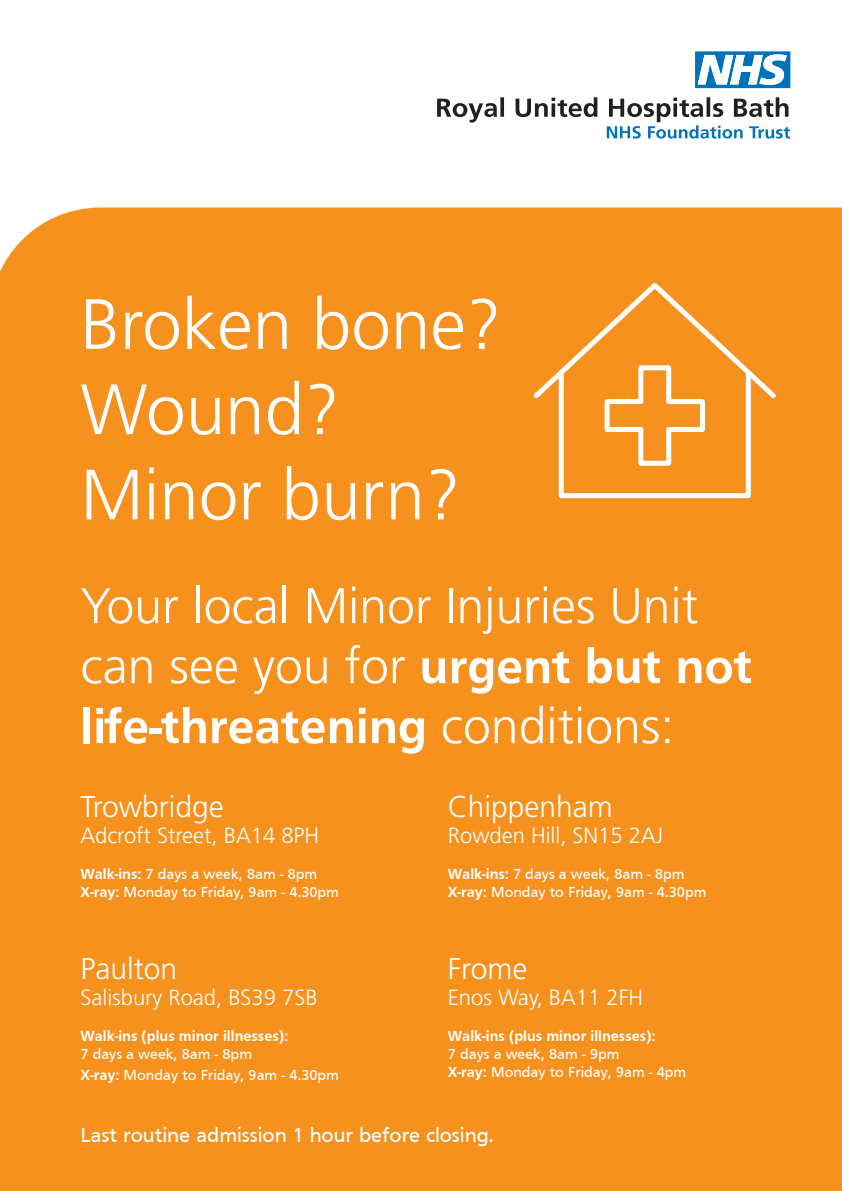
<style>
.page{position:relative;width:842px;height:1191px;background:#fff}
.page>*{position:absolute;margin:0;border:0;box-sizing:border-box;transform-origin:0 0}
.t1{font:300 71px/85.2px "Frutiger LT Std";color:#fff}
.t2{font:300 50px/60px "Frutiger LT Std";color:#fff}
.t3{font:300 30px "Frutiger LT Std";color:#fff}
.t4{font:300 22px "Frutiger LT Std";color:#fff}
.t5{font:21px "Frutiger";color:#fff}
.t6{font:15px "Frutiger";color:#fff}
.t7{font:700 15px "Frutiger";color:#fff}
.s1{font-family:"Frutiger";font-weight:700}
.s2{font-weight:700}
</style>
<div class="page">
<div style="left:0;top:207px;width:842px;height:984px;background:#f6911e"></div>
<svg style="left:437px;top:97px;width:353px;height:42px"></svg>
<svg style="left:695px;top:51px;width:95px;height:37px"></svg>
<div style="left:559px;top:372px;width:192px;height:126px;border:5px solid #fff"></div>
<svg style="left:529px;top:278px;width:251px;height:190px;background:#f69b32"></svg>
<p class="t1" style="left:80px;top:283px;width:422px">Broken bone?<br>Wound?</p>
<p class="t1" style="left:80px;top:453px;width:382px">Minor burn?</p>
<p class="t2" style="left:80px;top:576px;width:673px">Your local Minor Injuries Unit can see you for <span class="s1">urgent but not life-threatening</span> conditions:</p>
<p class="t3" style="left:80px;top:789px;width:145px">Trowbridge</p>
<p class="t4" style="left:80px;top:823px;width:240px">Adcroft Street, BA14 8PH</p>
<p class="t6" style="left:80px;top:865px;width:238px"><span class="s2">Walk-ins:</span> 7 days a week, 8am - 8pm</p>
<p class="t6" style="left:80px;top:883px;width:260px"><span class="s2">X-ray:</span> Monday to Friday, 9am - 4.30pm</p>
<p class="t3" style="left:80px;top:951px;width:98px">Paulton</p>
<p class="t4" style="left:80px;top:985px;width:239px">Salisbury Road, BS39 7SB</p>
<p class="t7" style="left:80px;top:1027px;width:209px">Walk-ins (plus minor illnesses):</p>
<p class="t6" style="left:80px;top:1045px;width:173px">7 days a week, 8am - 8pm</p>
<p class="t6" style="left:80px;top:1066px;width:260px"><span class="s2">X-ray:</span> Monday to Friday, 9am - 4.30pm</p>
<p class="t3" style="left:448px;top:789px;width:167px">Chippenham</p>
<p class="t4" style="left:448px;top:823px;width:217px">Rowden Hill, SN15 2AJ</p>
<p class="t6" style="left:448px;top:865px;width:238px"><span class="s2">Walk-ins:</span> 7 days a week, 8am - 8pm</p>
<p class="t6" style="left:448px;top:883px;width:260px"><span class="s2">X-ray:</span> Monday to Friday, 9am - 4.30pm</p>
<p class="t3" style="left:448px;top:951px;width:81px">Frome</p>
<p class="t4" style="left:448px;top:985px;width:197px">Enos Way, BA11 2FH</p>
<p class="t7" style="left:448px;top:1027px;width:209px">Walk-ins (plus minor illnesses):</p>
<p class="t6" style="left:448px;top:1045px;width:173px">7 days a week, 8am - 9pm</p>
<p class="t6" style="left:448px;top:1063px;width:240px"><span class="s2">X-ray:</span> Monday to Friday, 9am - 4pm</p>
<p class="t5" style="left:80px;top:1123px;width:415px">Last routine admission 1 hour before closing.</p>
</div>
